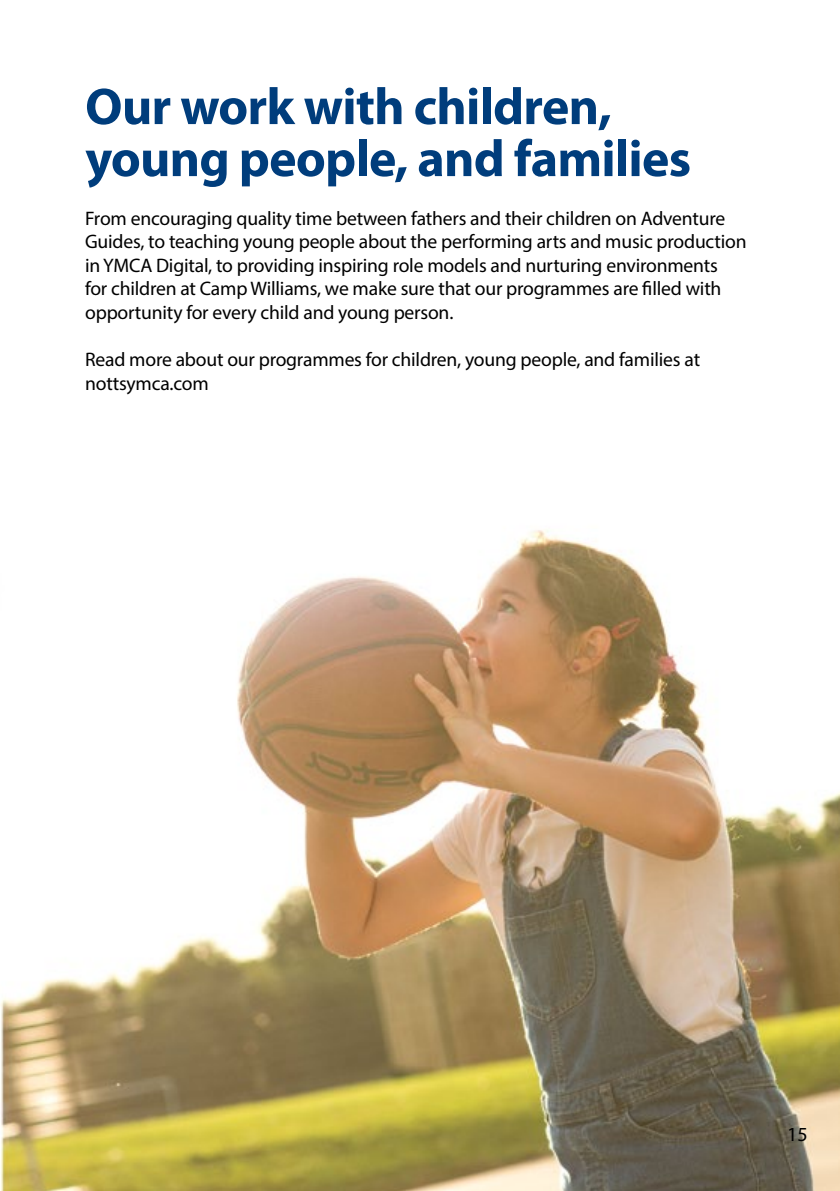
<style>
.page{position:relative;width:840px;height:1191px;background:#fff}
.page>*{position:absolute;margin:0;border:0;box-sizing:border-box;transform-origin:0 0}
.t1{font:700 52px/52px "Myriad Pro";letter-spacing:-.015em;color:#003d7c}
.t2{font:20px "Myriad Pro";color:#000}
.t3{font:19.6px/23.6px "Myriad Pro";letter-spacing:-.01em;color:#000}
</style>
<div class="page">
<img style="left:0;top:530px;width:839px;height:661px">
<h1 class="t1" style="left:85px;top:81px;width:607px">Our work with children, young people, and families</h1>
<p class="t3" style="left:85px;top:206px;width:662px">From encouraging quality time between fathers and their children on Adventure Guides, to teaching young people about the performing arts and music production in YMCA Digital, to providing inspiring role models and nurturing environments<br>for children at Camp Williams, we make sure that our programmes are filled with opportunity for every child and young person.</p>
<p class="t3" style="left:85px;top:347px;width:616px">Read more about our programmes for children, young people, and families at nottsymca.com</p>
<p class="t2" style="left:786px;top:1122px;width:22px">15</p>
</div>
